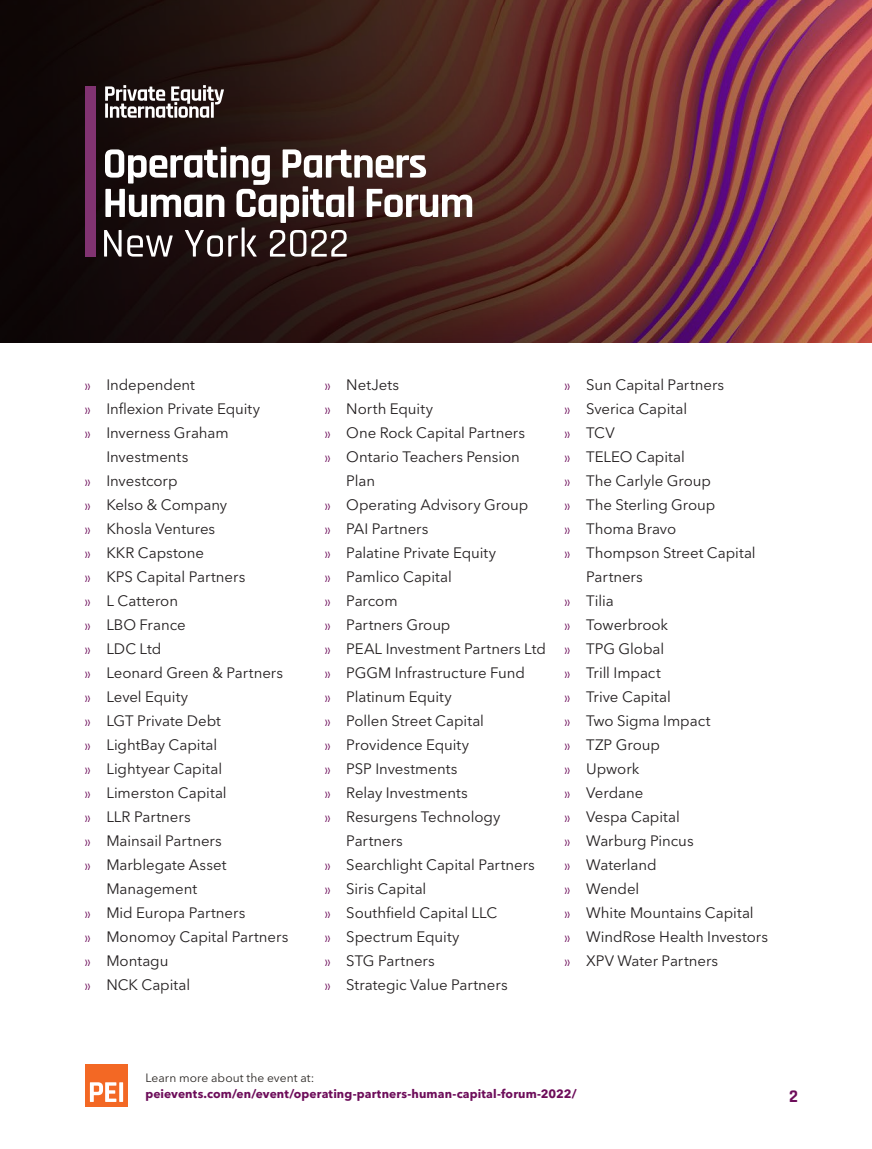
<style>
.page{position:relative;width:872px;height:1149px;background:#fff}
.page>*{position:absolute;margin:0;border:0;box-sizing:border-box;transform-origin:0 0}
.t1{font:700 18px "Rajdhani";color:#6d0d5a}
.t2{font:15px/24px "Avenir Next LT Pro";letter-spacing:-.005em;color:#231f20}
.t3{font:700 12px "Avenir Next LT Pro";letter-spacing:.01em;color:#6d0d5a}
.t4{font:12px "Avenir Next LT Pro";letter-spacing:.005em;color:#2d2926}
.s1{font-family:"Century Gothic Pro";font-size:12px;color:#6d0d5a}
</style>
<div class="page">
<img style="left:0;top:0;width:872px;height:342px">
<div style="left:85px;top:86px;width:10px;height:170px;background:#813371"></div>
<svg style="left:105px;top:85px;width:119px;height:33px"></svg>
<hr style="left:211px;top:102px;width:3px;height:16px;background:#fff">
<svg style="left:104px;top:147px;width:368px;height:109px"></svg>
<div style="left:85px;top:1063px;width:43px;height:43px;background:#f36824"></div>
<svg style="left:90px;top:1082px;width:33px;height:19px"></svg>
<p class="t2" style="left:85px;top:372px;width:111px"><span class="s1">»</span> Independent</p>
<p class="t2" style="left:85px;top:396px;width:177px"><span class="s1">»</span> Inflexion Private Equity</p>
<p class="t2" style="left:106px;top:420px;width:124px;text-indent:-21px"><span class="s1">»</span> Inverness Graham<br>Investments</p>
<p class="t2" style="left:85px;top:468px;width:94px"><span class="s1">»</span> Investcorp</p>
<p class="t2" style="left:85px;top:492px;width:144px"><span class="s1">»</span> Kelso &amp; Company</p>
<p class="t2" style="left:85px;top:516px;width:132px"><span class="s1">»</span> Khosla Ventures</p>
<p class="t2" style="left:85px;top:540px;width:121px"><span class="s1">»</span> KKR Capstone</p>
<p class="t2" style="left:85px;top:564px;width:162px"><span class="s1">»</span> KPS Capital Partners</p>
<p class="t2" style="left:85px;top:588px;width:94px"><span class="s1">»</span> L Catteron</p>
<p class="t2" style="left:85px;top:612px;width:102px"><span class="s1">»</span> LBO France</p>
<p class="t2" style="left:85px;top:636px;width:78px"><span class="s1">»</span> LDC Ltd</p>
<p class="t2" style="left:85px;top:660px;width:199px"><span class="s1">»</span> Leonard Green &amp; Partners</p>
<p class="t2" style="left:85px;top:684px;width:105px"><span class="s1">»</span> Level Equity</p>
<p class="t2" style="left:85px;top:708px;width:137px"><span class="s1">»</span> LGT Private Debt</p>
<p class="t2" style="left:85px;top:732px;width:134px"><span class="s1">»</span> LightBay Capital</p>
<p class="t2" style="left:85px;top:756px;width:139px"><span class="s1">»</span> Lightyear Capital</p>
<p class="t2" style="left:85px;top:780px;width:143px"><span class="s1">»</span> Limerston Capital</p>
<p class="t2" style="left:85px;top:804px;width:107px"><span class="s1">»</span> LLR Partners</p>
<p class="t2" style="left:85px;top:828px;width:138px"><span class="s1">»</span> Mainsail Partners</p>
<p class="t2" style="left:85px;top:852px;width:143px;text-align:center"><span class="s1">»</span> Marblegate Asset<br>Management</p>
<p class="t2" style="left:85px;top:900px;width:162px"><span class="s1">»</span> Mid Europa Partners</p>
<p class="t2" style="left:85px;top:924px;width:205px"><span class="s1">»</span> Monomoy Capital Partners</p>
<p class="t2" style="left:85px;top:948px;width:85px"><span class="s1">»</span> Montagu</p>
<p class="t2" style="left:85px;top:972px;width:107px"><span class="s1">»</span> NCK Capital</p>
<p class="t2" style="left:325px;top:372px;width:76px"><span class="s1">»</span> NetJets</p>
<p class="t2" style="left:325px;top:396px;width:109px"><span class="s1">»</span> North Equity</p>
<p class="t2" style="left:325px;top:420px;width:202px"><span class="s1">»</span> One Rock Capital Partners</p>
<p class="t2" style="left:346px;top:444px;width:175px;text-indent:-21px"><span class="s1">»</span> Ontario Teachers Pension<br>Plan</p>
<p class="t2" style="left:325px;top:492px;width:205px"><span class="s1">»</span> Operating Advisory Group</p>
<p class="t2" style="left:325px;top:516px;width:105px"><span class="s1">»</span> PAI Partners</p>
<p class="t2" style="left:325px;top:540px;width:173px"><span class="s1">»</span> Palatine Private Equity</p>
<p class="t2" style="left:325px;top:564px;width:128px"><span class="s1">»</span> Pamlico Capital</p>
<p class="t2" style="left:325px;top:588px;width:74px"><span class="s1">»</span> Parcom</p>
<p class="t2" style="left:325px;top:612px;width:127px"><span class="s1">»</span> Partners Group</p>
<p class="t2" style="left:325px;top:636px;width:222px"><span class="s1">»</span> PEAL Investment Partners Ltd</p>
<p class="t2" style="left:325px;top:660px;width:201px"><span class="s1">»</span> PGGM Infrastructure Fund</p>
<p class="t2" style="left:325px;top:684px;width:128px"><span class="s1">»</span> Platinum Equity</p>
<p class="t2" style="left:325px;top:708px;width:161px"><span class="s1">»</span> Pollen Street Capital</p>
<p class="t2" style="left:325px;top:732px;width:146px"><span class="s1">»</span> Providence Equity</p>
<p class="t2" style="left:325px;top:756px;width:134px"><span class="s1">»</span> PSP Investments</p>
<p class="t2" style="left:325px;top:780px;width:144px"><span class="s1">»</span> Relay Investments</p>
<p class="t2" style="left:346px;top:804px;width:156px;text-indent:-21px"><span class="s1">»</span> Resurgens Technology<br>Partners</p>
<p class="t2" style="left:325px;top:852px;width:211px"><span class="s1">»</span> Searchlight Capital Partners</p>
<p class="t2" style="left:325px;top:876px;width:103px"><span class="s1">»</span> Siris Capital</p>
<p class="t2" style="left:325px;top:900px;width:174px"><span class="s1">»</span> Southfield Capital LLC</p>
<p class="t2" style="left:325px;top:924px;width:136px"><span class="s1">»</span> Spectrum Equity</p>
<p class="t2" style="left:325px;top:948px;width:111px"><span class="s1">»</span> STG Partners</p>
<p class="t2" style="left:325px;top:972px;width:184px"><span class="s1">»</span> Strategic Value Partners</p>
<p class="t2" style="left:565px;top:372px;width:161px"><span class="s1">»</span> Sun Capital Partners</p>
<p class="t2" style="left:565px;top:396px;width:124px"><span class="s1">»</span> Sverica Capital</p>
<p class="t2" style="left:565px;top:420px;width:51px"><span class="s1">»</span> TCV</p>
<p class="t2" style="left:565px;top:444px;width:121px"><span class="s1">»</span> TELEO Capital</p>
<p class="t2" style="left:565px;top:468px;width:147px"><span class="s1">»</span> The Carlyle Group</p>
<p class="t2" style="left:565px;top:492px;width:152px"><span class="s1">»</span> The Sterling Group</p>
<p class="t2" style="left:565px;top:516px;width:113px"><span class="s1">»</span> Thoma Bravo</p>
<p class="t2" style="left:586px;top:540px;width:171px;text-indent:-21px"><span class="s1">»</span> Thompson Street Capital<br>Partners</p>
<p class="t2" style="left:565px;top:588px;width:50px"><span class="s1">»</span> Tilia</p>
<p class="t2" style="left:565px;top:612px;width:105px"><span class="s1">»</span> Towerbrook</p>
<p class="t2" style="left:565px;top:636px;width:101px"><span class="s1">»</span> TPG Global</p>
<p class="t2" style="left:565px;top:660px;width:97px"><span class="s1">»</span> Trill Impact</p>
<p class="t2" style="left:565px;top:684px;width:107px"><span class="s1">»</span> Trive Capital</p>
<p class="t2" style="left:565px;top:708px;width:147px"><span class="s1">»</span> Two Sigma Impact</p>
<p class="t2" style="left:565px;top:732px;width:96px"><span class="s1">»</span> TZP Group</p>
<p class="t2" style="left:565px;top:756px;width:76px"><span class="s1">»</span> Upwork</p>
<p class="t2" style="left:565px;top:780px;width:80px"><span class="s1">»</span> Verdane</p>
<p class="t2" style="left:565px;top:804px;width:116px"><span class="s1">»</span> Vespa Capital</p>
<p class="t2" style="left:565px;top:828px;width:130px"><span class="s1">»</span> Warburg Pincus</p>
<p class="t2" style="left:565px;top:852px;width:93px"><span class="s1">»</span> Waterland</p>
<p class="t2" style="left:565px;top:876px;width:76px"><span class="s1">»</span> Wendel</p>
<p class="t2" style="left:565px;top:900px;width:190px"><span class="s1">»</span> White Mountains Capital</p>
<p class="t2" style="left:565px;top:924px;width:205px"><span class="s1">»</span> WindRose Health Investors</p>
<p class="t2" style="left:565px;top:948px;width:155px"><span class="s1">»</span> XPV Water Partners</p>
<p class="t4" style="left:145px;top:1069px;width:171px">Learn more about the event at:</p>
<p class="t3" style="left:145px;top:1086px;width:433px">peievents.com/en/event/operating-partners-human-capital-forum-2022/</p>
<p class="t1" style="left:789px;top:1085px;width:10px">2</p>
</div>
